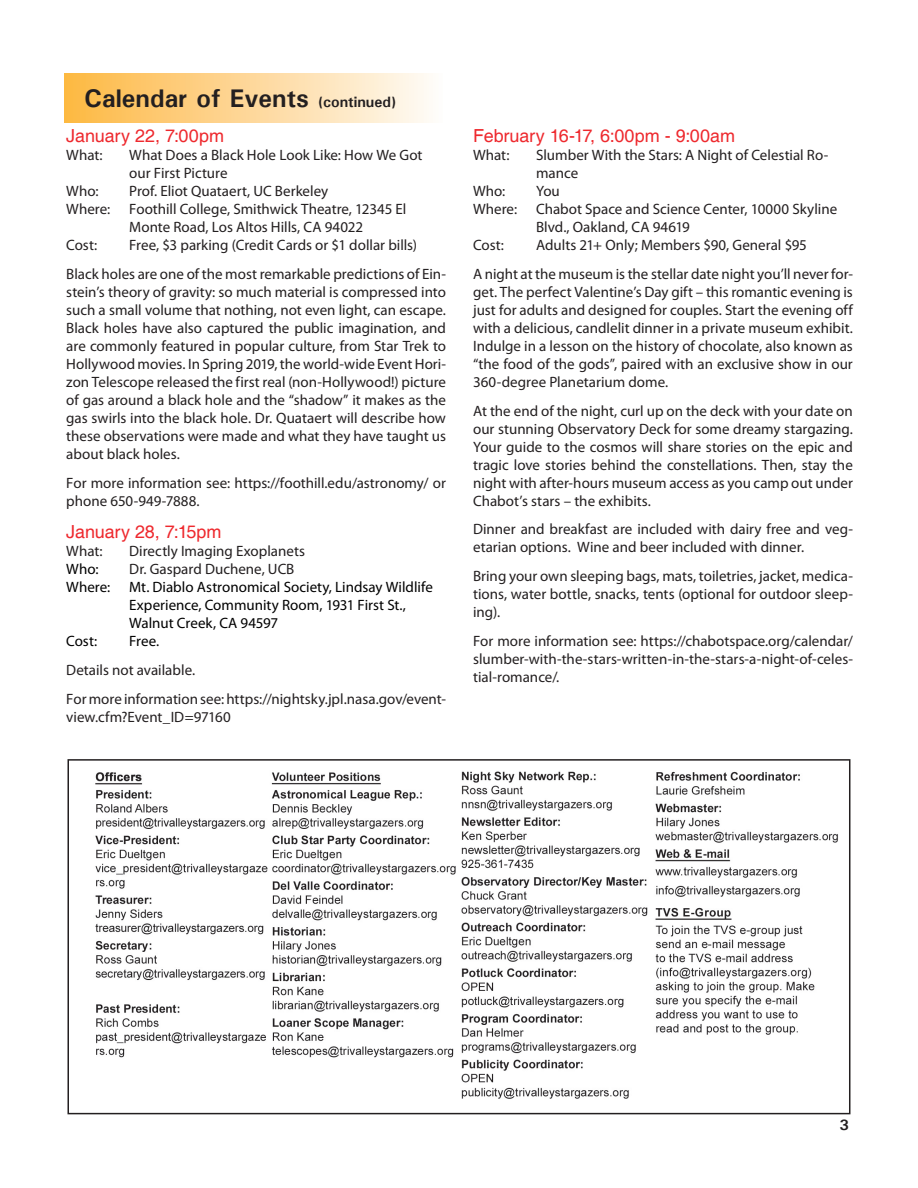
<style>
.page{position:relative;width:918px;height:1188px;background:#fff}
.page>*{position:absolute;margin:0;border:0;box-sizing:border-box;transform-origin:0 0}
.t1{font:700 25.5px "Univers";color:#231f20}
.t2{font:18px "Helvetica";letter-spacing:-.005em;color:#ee292e}
.t3{font:15px/18px "Myriad Pro";color:#231f20}
.t4{font:15px/18px "Myriad Pro";color:#010101}
.t5{font:700 15px "Univers";color:#231f20}
.s1{font-size:15px}
</style>
<div class="page">
<img style="left:95px;top:771px;width:743px;height:328px">
<div style="left:68px;top:759px;width:782px;height:355px;border:2px solid #231f20"></div>
<div style="left:64px;top:74px;width:378px;height:48px;background:linear-gradient(to right,#fdb842,#fefbf7)"></div>
<h1 class="t1" style="left:84px;top:82px;width:313px">Calendar of Events <span class="s1">(continued)</span></h1>
<p class="t2" style="left:66px;top:125px;width:159px">January 22, 7:00pm</p>
<p class="t3" style="left:66px;top:146px;width:38px">What:</p>
<p class="t3" style="left:129px;top:146px;width:295px">What Does a Black Hole Look Like: How We Got our First Picture</p>
<p class="t3" style="left:66px;top:182px;width:34px">Who:</p>
<p class="t3" style="left:129px;top:182px;width:200px">Prof. Eliot Quataert, UC Berkeley</p>
<p class="t3" style="left:66px;top:200px;width:46px">Where:</p>
<p class="t3" style="left:129px;top:200px;width:279px">Foothill College, Smithwick Theatre, 12345 El<br>Monte Road, Los Altos Hills, CA 94022</p>
<p class="t3" style="left:66px;top:236px;width:32px">Cost:</p>
<p class="t3" style="left:66px;top:230px;width:381px;line-height:28.8px;text-indent:63px">Free, $3 parking (Credit Cards or $1 dollar bills)<br>Black holes are one of the most remarkable predictions of Ein-</p>
<p class="t3" style="left:66px;top:283px;width:381px;text-align:justify">stein’s theory of gravity: so much material is compressed into such a small volume that nothing, not even light, can escape.<br>Black holes have also captured the public imagination, and are commonly featured in popular culture, from Star Trek to Hollywood movies. In Spring 2019, the world-wide Event Hori&shy;zon Telescope released the first real (non-Hollywood!) picture of gas around a black hole and the “shadow” it makes as the gas swirls into the black hole. Dr. Quataert will describe how these observations were made and what they have taught us about black holes.</p>
<p class="t3" style="left:66px;top:473px;width:381px">For more information see: https://foothill.edu/astronomy/ or phone 650-949-7888.</p>
<p class="t2" style="left:66px;top:521px;width:157px">January 28, 7:15pm</p>
<p class="t3" style="left:66px;top:542px;width:38px">What:</p>
<p class="t3" style="left:129px;top:542px;width:177px">Directly Imaging Exoplanets</p>
<p class="t4" style="left:66px;top:560px;width:34px">Who:</p>
<p class="t3" style="left:129px;top:560px;width:167px">Dr. Gaspard Duchene, UCB</p>
<p class="t4" style="left:66px;top:578px;width:46px">Where:</p>
<p class="t4" style="left:129px;top:578px;width:305px">Mt. Diablo Astronomical Society, Lindsay Wildlife<br>Experience, Community Room, 1931 First St.,<br>Walnut Creek, CA 94597</p>
<p class="t4" style="left:66px;top:632px;width:32px">Cost:</p>
<p class="t4" style="left:129px;top:632px;width:31px">Free.</p>
<p class="t3" style="left:66px;top:655px;width:381px;line-height:28.8px">Details not available.<br>For more information see: https://nightsky.jpl.nasa.gov/event-</p>
<p class="t3" style="left:66px;top:707px;width:166px">view.cfm?Event_ID=97160</p>
<p class="t2" style="left:473px;top:125px;width:264px">February 16-17, 6:00pm - 9:00am</p>
<p class="t3" style="left:473px;top:146px;width:38px">What:</p>
<p class="t3" style="left:536px;top:146px;width:294px">Slumber With the Stars: A Night of Celestial Ro&shy;mance</p>
<p class="t3" style="left:473px;top:182px;width:34px">Who:</p>
<p class="t3" style="left:536px;top:182px;width:25px">You</p>
<p class="t3" style="left:473px;top:200px;width:46px">Where:</p>
<p class="t3" style="left:536px;top:200px;width:303px">Chabot Space and Science Center, 10000 Skyline<br>Blvd., Oakland, CA 94619</p>
<p class="t3" style="left:473px;top:236px;width:32px">Cost:</p>
<p class="t3" style="left:473px;top:230px;width:381px;line-height:28.8px;text-indent:63px">Adults 21+ Only; Members $90, General $95<br>A night at the museum is the stellar date night you’ll never for-</p>
<p class="t3" style="left:473px;top:283px;width:381px;text-align:justify">get. The perfect Valentine’s Day gift – this romantic evening is just for adults and designed for couples. Start the evening off with a delicious, candlelit dinner in a private museum exhibit.<br>Indulge in a lesson on the history of chocolate, also known as “the food of the gods”, paired with an exclusive show in our 360-degree Planetarium dome.</p>
<p class="t3" style="left:473px;top:401px;width:381px;text-align:justify">At the end of the night, curl up on the deck with your date on our stunning Observatory Deck for some dreamy stargazing.<br>Your guide to the cosmos will share stories on the epic and tragic love stories behind the constellations. Then, stay the night with after-hours museum access as you camp out under Chabot’s stars – the exhibits.</p>
<p class="t3" style="left:473px;top:520px;width:381px">Dinner and breakfast are included with dairy free and veg&shy;etarian options. Wine and beer included with dinner.</p>
<p class="t3" style="left:473px;top:567px;width:381px;text-align:justify">Bring your own sleeping bags, mats, toiletries, jacket, medica&shy;tions, water bottle, snacks, tents (optional for outdoor sleep&shy;ing).</p>
<p class="t3" style="left:473px;top:632px;width:381px;text-align:justify">For more information see: https://chabotspace.org/calendar/ slumber-with-the-stars-written-in-the-stars-a-night-of-celes&shy;tial-romance/.</p>
<p class="t5" style="left:840px;top:1116px;width:11px">3</p>
</div>
